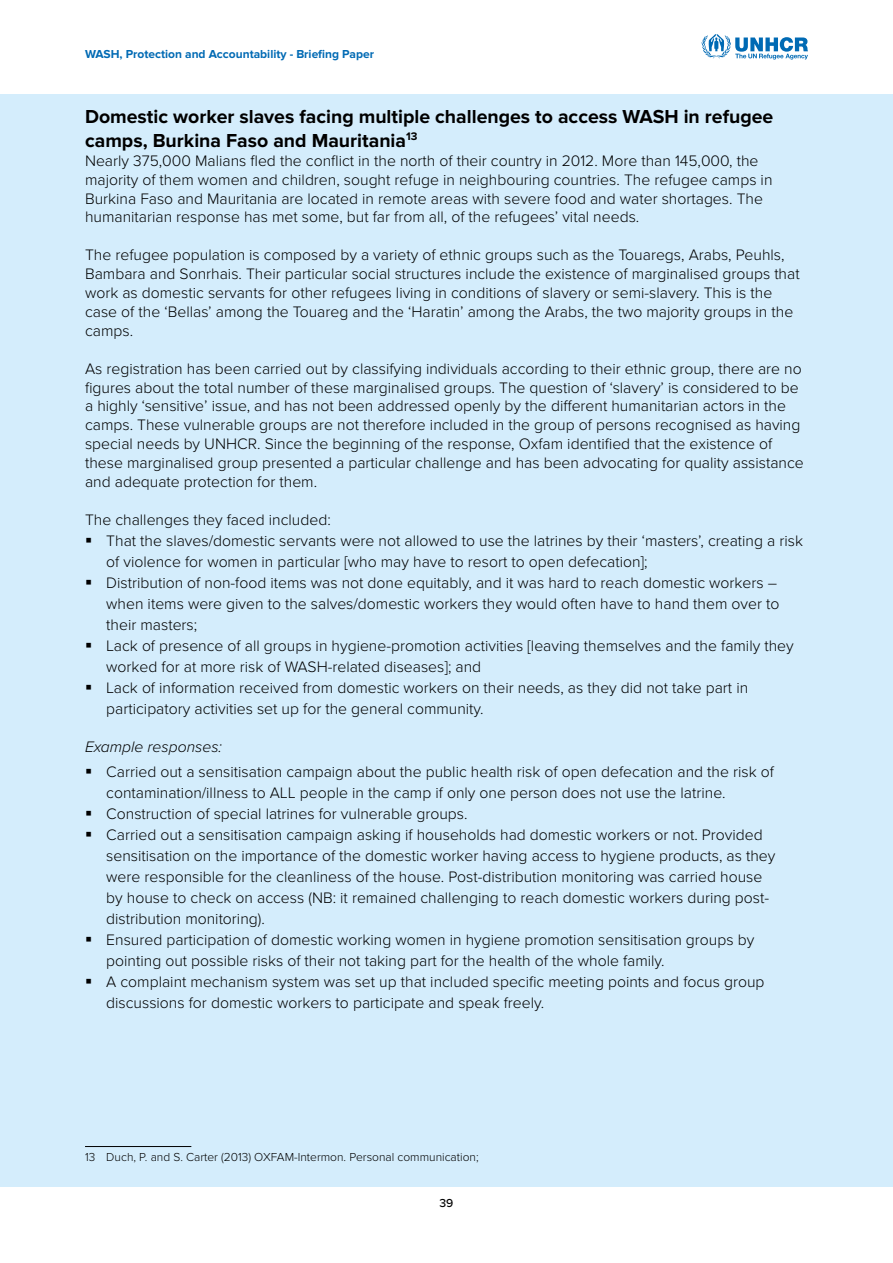
<style>
.page{position:relative;width:893px;height:1263px;background:#fff}
.page>*{position:absolute;margin:0;border:0;box-sizing:border-box;transform-origin:0 0}
.t1{font:700 19.5px/23.4px "Proxima Nova";color:#000}
.t2{font:300 15.75px/21px "Proxima Nova";color:#000}
.t3{font:italic 300 15.75px "Proxima Nova";color:#000}
.t4{font:300 12px "Proxima Nova";color:#000}
.t5{font:700 12px "Proxima Nova";color:#006ab4}
.t6{font:500 12px "Proxima Nova";color:#000}
</style>
<div class="page">
<svg style="left:701px;top:34px;width:107px;height:26px"></svg>
<div style="left:0;top:94px;width:893px;height:1092px;background:#d4edfc"></div>
<hr style="left:85px;top:1146px;width:106px;height:1px;background:#000">
<p class="t5" style="left:85px;top:48px;width:290px">WASH, Protection and Accountability - Briefing Paper</p>
<p class="t1" style="left:85px;top:106px;width:690px">Domestic worker slaves facing multiple challenges to access WASH in refugee camps, Burkina Faso and Mauritania<sup>13</sup></p>
<p class="t2" style="left:85px;top:151px;width:689px;line-height:18.9px">Nearly 375,000 Malians fled the conflict in the north of their country in 2012. More than 145,000, the majority of them women and children, sought refuge in neighbouring countries. The refugee camps in Burkina Faso and Mauritania are located in remote areas with severe food and water shortages. The humanitarian response has met some, but far from all, of the refugees’ vital needs.</p>
<p class="t2" style="left:85px;top:246px;width:716px;line-height:18.9px">The refugee population is composed by a variety of ethnic groups such as the Touaregs, Arabs, Peuhls, Bambara and Sonrhais. Their particular social structures include the existence of marginalised groups that work as domestic servants for other refugees living in conditions of slavery or semi-slavery. This is the case of the ‘Bellas’ among the Touareg and the ‘Haratin’ among the Arabs, the two majority groups in the camps.</p>
<p class="t2" style="left:85px;top:359px;width:720px;line-height:18.9px">As registration has been carried out by classifying individuals according to their ethnic group, there are no figures about the total number of these marginalised groups. The question of ‘slavery’ is considered to be a highly ‘sensitive’ issue, and has not been addressed openly by the different humanitarian actors in the camps. These vulnerable groups are not therefore included in the group of persons recognised as having special needs by UNHCR. Since the beginning of the response, Oxfam identified that the existence of these marginalised group presented a particular challenge and has been advocating for quality assistance and adequate protection for them.</p>
<p class="t2" style="left:106px;top:510px;width:698px;text-indent:-21px">The challenges they faced included:<br>That the slaves/domestic servants were not allowed to use the latrines by their ‘masters’, creating a risk of violence for women in particular [who may have to resort to open defecation];<br>Distribution of non-food items was not done equitably, and it was hard to reach domestic workers – when items were given to the salves/domestic workers they would often have to hand them over to their masters;<br>Lack of presence of all groups in hygiene-promotion activities [leaving themselves and the family they worked for at more risk of WASH-related diseases]; and<br>Lack of information received from domestic workers on their needs, as they did not take part in participatory activities set up for the general community.</p>
<p class="t3" style="left:85px;top:738px;width:138px">Example responses:</p>
<p class="t2" style="left:106px;top:762px;width:671px">Carried out a sensitisation campaign about the public health risk of open defecation and the risk of contamination/illness to ALL people in the camp if only one person does not use the latrine.<br>Construction of special latrines for vulnerable groups.<br>Carried out a sensitisation campaign asking if households had domestic workers or not. Provided sensitisation on the importance of the domestic worker having access to hygiene products, as they were responsible for the cleanliness of the house. Post-distribution monitoring was carried house by house to check on access (NB: it remained challenging to reach domestic workers during post&shy;distribution monitoring).<br>Ensured participation of domestic working women in hygiene promotion sensitisation groups by pointing out possible risks of their not taking part for the health of the whole family.<br>A complaint mechanism system was set up that included specific meeting points and focus group discussions for domestic workers to participate and speak freely.</p>
<p class="t4" style="left:85px;top:1150px;width:395px">13 Duch, P. and S. Carter (2013) OXFAM-Intermon. Personal communication;</p>
<p class="t6" style="left:439px;top:1196px;width:15px">39</p>
</div>
